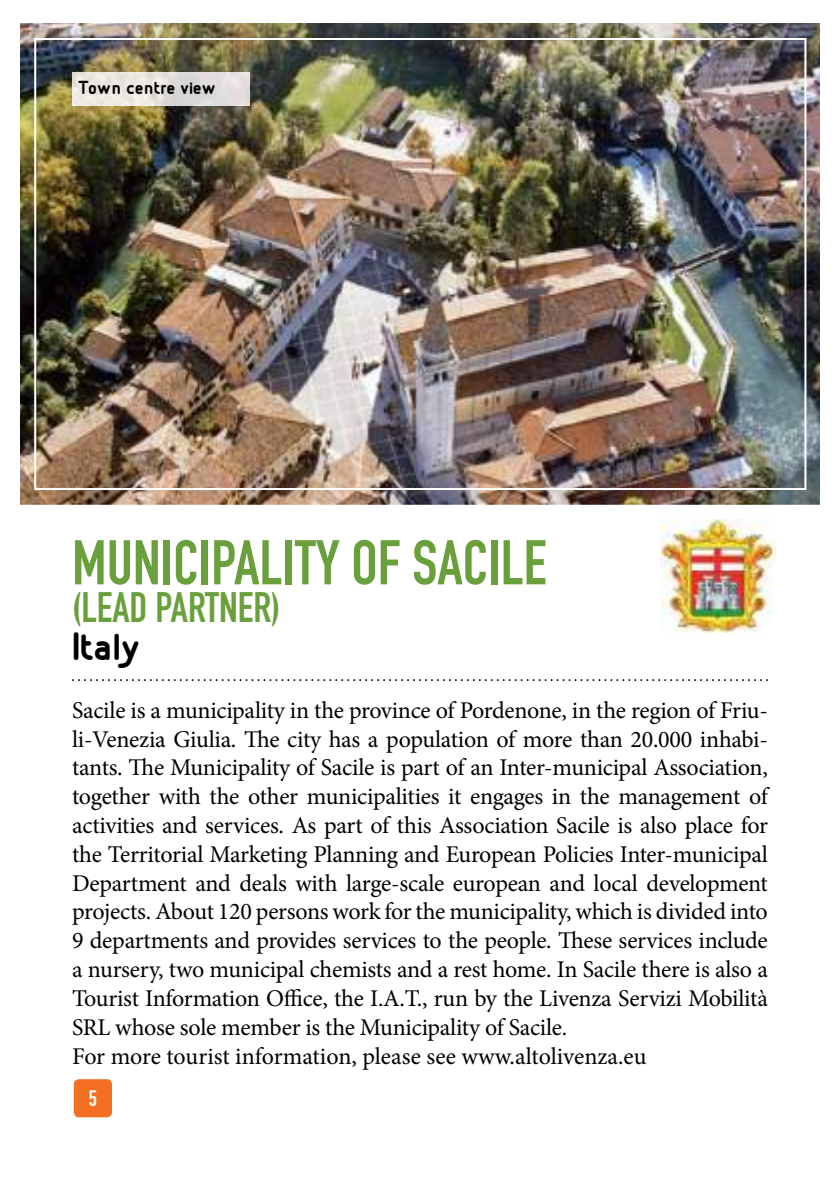
<style>
.page{position:relative;width:840px;height:1191px;background:#fff}
.page>*{position:absolute;margin:0;border:0;box-sizing:border-box;transform-origin:0 0}
.t1{font:62px "DIN Engschrift Std";color:#6aa03c}
.t2{font:42px "DIN Engschrift Std";color:#6aa03c}
.t3{font:700 42px "Designio";color:#000}
.t4{font:24px/28.8px "Minion Pro";letter-spacing:-.01em;color:#000}
.t5{font:22px "DIN Engschrift Std";color:#fff}
.t6{font:700 20px "Designio";color:#000}
</style>
<div class="page">
<img style="left:20px;top:23px;width:799px;height:482px">
<img style="left:34px;top:38px;width:772px;height:452px">
<img style="left:660px;top:519px;width:115px;height:113px">
<div style="left:74px;top:1079px;width:38px;height:38px;background:#f36f21;border-radius:5px"></div>
<img style="left:72px;top:72px;width:177px;height:33px">
<svg style="left:72px;top:679px;width:695px;height:2px"></svg>
<p class="t6" style="left:79px;top:77px;width:139px">town centre view</p>
<h1 class="t1" style="left:72px;top:526px;width:475px">MUNICIPALITY OF SACILE</h1>
<h2 class="t2" style="left:72px;top:583px;width:210px">(LEAD PARTNER)</h2>
<h2 class="t3" style="left:72px;top:624px;width:73px">italy</h2>
<p class="t4" style="left:72px;top:696px;width:697px">Sacile is a municipality in the province of Pordenone, in the region of Friu&shy;li-Venezia Giulia. The city has a population of more than 20.000 inhabi&shy;tants. The Municipality of Sacile is part of an Inter-municipal Association, together with the other municipalities it engages in the management of activities and services. As part of this Association Sacile is also place for the Territorial Marketing Planning and European Policies Inter-municipal Department and deals with large-scale european and local development projects. About 120 persons work for the municipality, which is divided into 9 departments and provides services to the people. These services include a nursery, two municipal chemists and a rest home. In Sacile there is also a Tourist Information Office, the I.A.T., run by the Livenza Servizi Mobilità SRL whose sole member is the Municipality of Sacile.<br>For more tourist information, please see www.altolivenza.eu</p>
<p class="t5" style="left:89px;top:1085px;width:10px">5</p>
</div>
